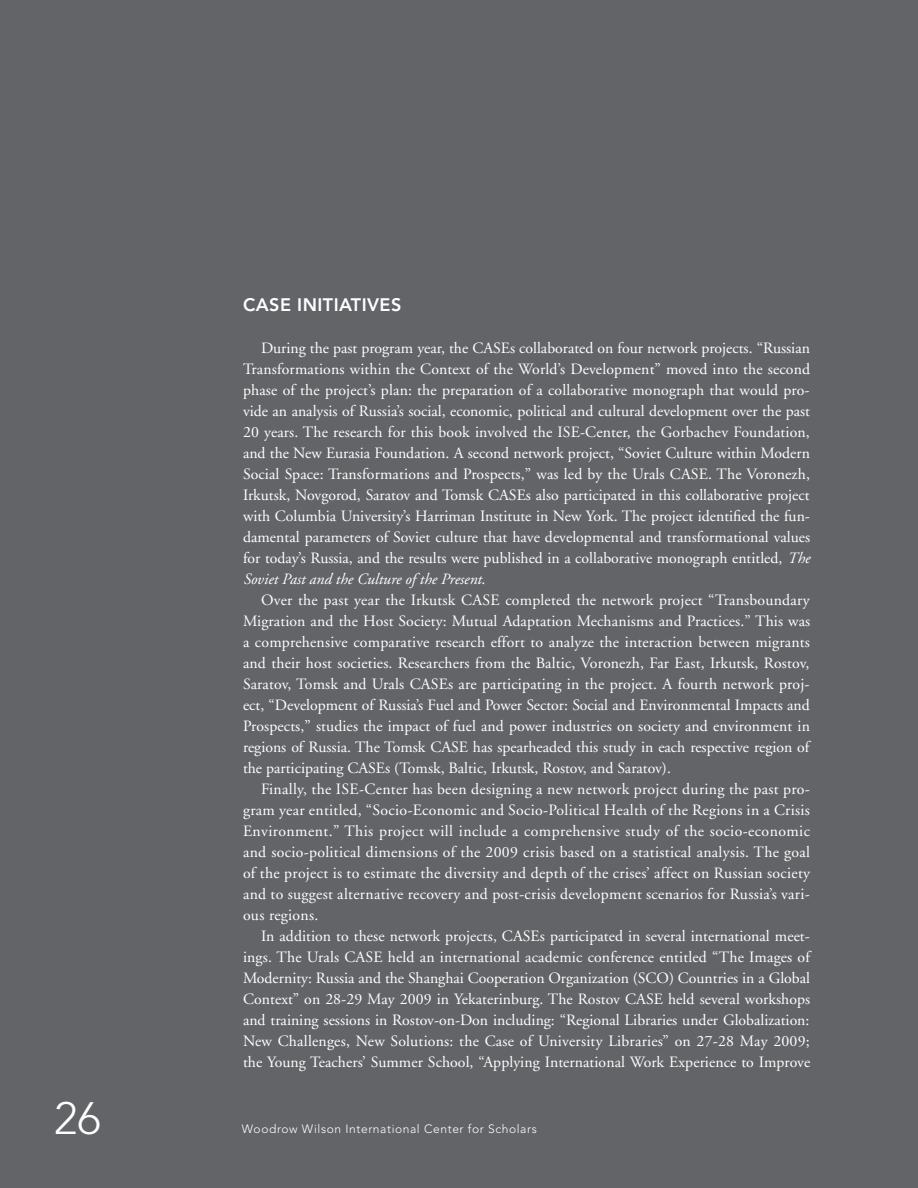
<style>
.page{position:relative;width:918px;height:1188px;background:#636467}
.page>*{position:absolute;margin:0;border:0;box-sizing:border-box;transform-origin:0 0}
.t1{font:300 45px "Avenir";color:#fff}
.t2{font:800 18px "Avenir";letter-spacing:.025em;color:#fff}
.t3{font:15.75px/21px "Adobe Garamond";color:#fff;text-align:justify}
.t4{font:300 12px "Avenir";letter-spacing:.05em;color:#fff}
.s1{font-style:italic}
</style>
<div class="page">
<h1 class="t1" style="left:54px;top:1092px;width:48px">26</h1>
<p class="t2" style="left:243px;top:294px;width:13px">CASE</p>
<p class="t2" style="left:297px;top:294px;width:106px">INITIATIVES</p>
<p class="t3" style="left:243px;top:338px;width:569px;text-indent:18px">During the past program year, the CASEs collaborated on four network projects. “Russian Transformations within the Context of the World’s Development” moved into the second phase of the project’s plan: the preparation of a collaborative monograph that would pro&shy;vide an analysis of Russia’s social, economic, political and cultural development over the past 20 years. The research for this book involved the ISE-Center, the Gorbachev Foundation, and the New Eurasia Foundation. A second network project, “Soviet Culture within Modern Social Space: Transformations and Prospects,” was led by the Urals CASE. The Voronezh, Irkutsk, Novgorod, Saratov and Tomsk CASEs also participated in this collaborative project with Columbia University’s Harriman Institute in New York. The project identified the fun&shy;damental parameters of Soviet culture that have developmental and transformational values for today’s Russia, and the results were published in a collaborative monograph entitled, <span class="s1">The Soviet Past and the Culture of the Present</span>.</p>
<p class="t3" style="left:243px;top:590px;width:569px;text-indent:18px">Over the past year the Irkutsk CASE completed the network project “Transboundary Migration and the Host Society: Mutual Adaptation Mechanisms and Practices.” This was a comprehensive comparative research effort to analyze the interaction between migrants and their host societies. Researchers from the Baltic, Voronezh, Far East, Irkutsk, Rostov, Saratov, Tomsk and Urals CASEs are participating in the project. A fourth network proj&shy;ect, “Development of Russia’s Fuel and Power Sector: Social and Environmental Impacts and Prospects,” studies the impact of fuel and power industries on society and environment in regions of Russia. The Tomsk CASE has spearheaded this study in each respective region of the participating CASEs (Tomsk, Baltic, Irkutsk, Rostov, and Saratov).</p>
<p class="t3" style="left:243px;top:778px;width:569px;text-indent:18px">Finally, the ISE-Center has been designing a new network project during the past pro&shy;gram year entitled, “Socio-Economic and Socio-Political Health of the Regions in a Crisis Environment.” This project will include a comprehensive study of the socio-economic and socio-political dimensions of the 2009 crisis based on a statistical analysis. The goal of the project is to estimate the diversity and depth of the crises’ affect on Russian society and to suggest alternative recovery and post-crisis development scenarios for Russia’s vari&shy;ous regions.</p>
<p class="t3" style="left:243px;top:925px;width:569px;text-indent:18px">In addition to these network projects, CASEs participated in several international meet&shy;ings. The Urals CASE held an international academic conference entitled “The Images of Modernity: Russia and the Shanghai Cooperation Organization (SCO) Countries in a Global Context” on 28-29 May 2009 in Yekaterinburg. The Rostov CASE held several workshops and training sessions in Rostov-on-Don including: “Regional Libraries under Globalization:<br>New Challenges, New Solutions: the Case of University Libraries” on 27-28 May 2009; the Young Teachers’ Summer School, “Applying International Work Experience to Improve</p>
<p class="t4" style="left:242px;top:1122px;width:296px">Woodrow Wilson International Center for Scholars</p>
</div>
